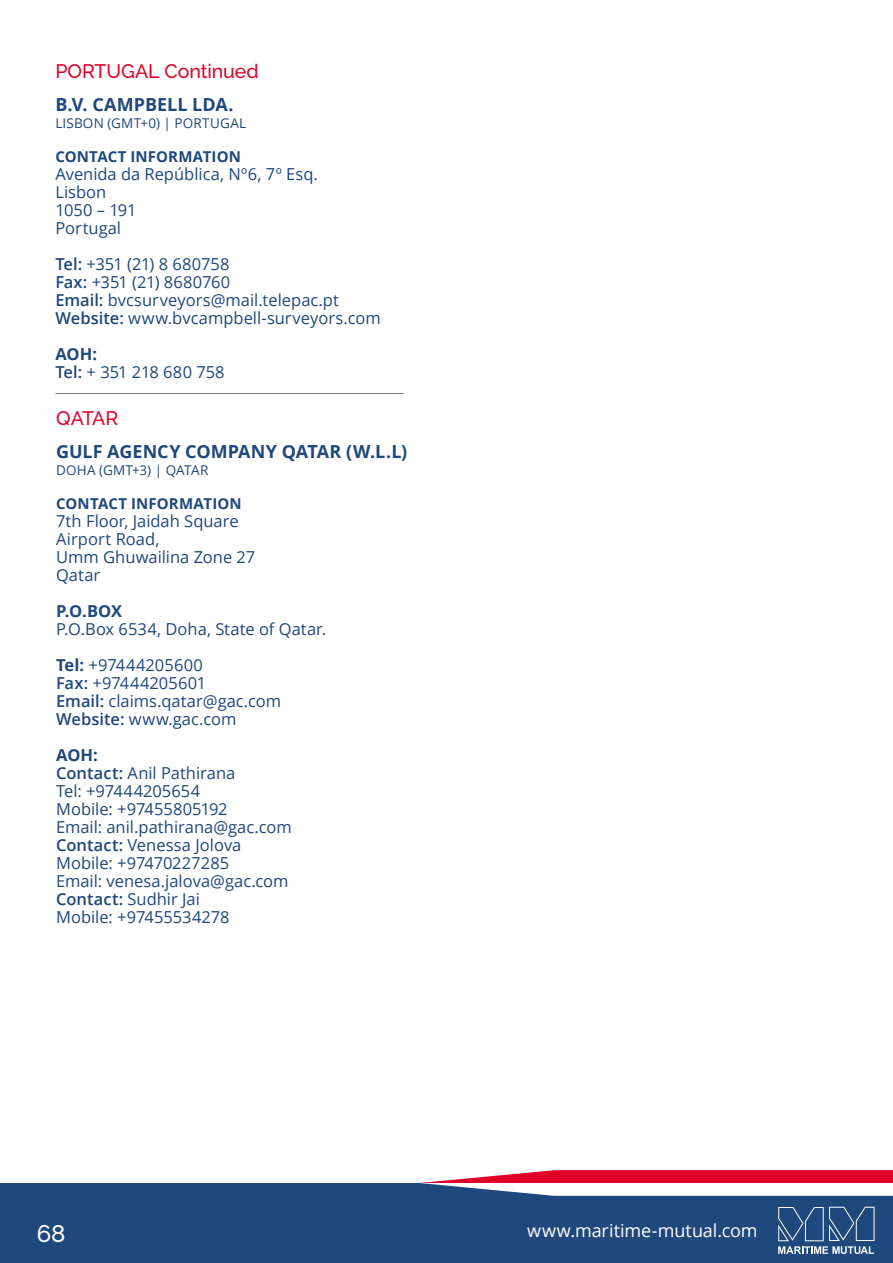
<style>
.page{position:relative;width:893px;height:1263px;background:#fff}
.page>*{position:absolute;margin:0;border:0;box-sizing:border-box;transform-origin:0 0}
.t1{font:500 24px "Raleway";color:#fff}
.body-copy{font:500 19.5px "Raleway";letter-spacing:-.005em;color:#e20029}
.body-copy-2{font:700 18px "Open Sans";color:#1f487c}
.t2{font:18px "Open Sans";letter-spacing:-.005em;color:#fff}
.body-copy-3{font:16.5px "Open Sans";color:#1f487c}
.body-copy-4{font:700 16.5px "Open Sans";letter-spacing:-.005em;color:#1f487c}
.body-copy-5{font:700 15px "Open Sans";letter-spacing:.01em;color:#1f487c}
.body-copy-6{font:13.5px "Open Sans";letter-spacing:.015em;color:#1f487c}
.s1{font-weight:600}
.s2{font-weight:700}
</style>
<div class="page">
<div style="left:0;top:1183px;width:893px;height:80px;background:#1f487c"></div>
<svg style="left:778px;top:1207px;width:96px;height:47px"></svg>
<svg style="left:420px;top:1170px;width:473px;height:26px;background:#e1849a"></svg>
<hr style="left:55px;top:393px;width:349px;height:1px;background:#787a7d">
<p class="body-copy" style="left:55px;top:60px;width:205px">PORTUGAL Continued</p>
<p class="body-copy-2" style="left:55px;top:92px;width:180px">B.V. CAMPBELL LDA.</p>
<p class="body-copy-6" style="left:55px;top:114px;width:192px">LISBON (GMT+0) | PORTUGAL</p>
<p class="body-copy-5" style="left:55px;top:146px;width:187px">CONTACT INFORMATION</p>
<p class="body-copy-3" style="left:55px;top:163px;width:264px">Avenida da República, Nº6, 7º Esq.</p>
<p class="body-copy-3" style="left:55px;top:181px;width:52px">Lisbon</p>
<p class="body-copy-3" style="left:55px;top:199px;width:83px">1050 – 191</p>
<p class="body-copy-3" style="left:55px;top:217px;width:67px">Portugal</p>
<p class="body-copy-3" style="left:55px;top:253px;width:176px"><span class="s1">Tel:</span> +351 (21) 8 680758</p>
<p class="body-copy-3" style="left:55px;top:271px;width:176px"><span class="s1">Fax:</span> +351 (21) 8680760</p>
<p class="body-copy-3" style="left:55px;top:289px;width:285px"><span class="s1">Email:</span> bvcsurveyors@mail.telepac.pt</p>
<p class="body-copy-3" style="left:55px;top:307px;width:327px"><span class="s1">Website:</span> www.bvcampbell-surveyors.com</p>
<p class="body-copy-4" style="left:55px;top:343px;width:43px">AOH:</p>
<p class="body-copy-3" style="left:55px;top:361px;width:171px"><span class="s1">Tel:</span> + 351 218 680 758</p>
<p class="body-copy" style="left:56px;top:407px;width:64px">QATAR</p>
<p class="body-copy-2" style="left:56px;top:439px;width:353px">GULF AGENCY COMPANY QATAR (W.L.L)</p>
<p class="body-copy-6" style="left:56px;top:460px;width:154px">DOHA (GMT+3) | QATAR</p>
<p class="body-copy-5" style="left:56px;top:493px;width:187px">CONTACT INFORMATION</p>
<p class="body-copy-3" style="left:56px;top:510px;width:184px">7th Floor, Jaidah Square</p>
<p class="body-copy-3" style="left:56px;top:528px;width:105px">Airport Road,</p>
<p class="body-copy-3" style="left:56px;top:546px;width:201px">Umm Ghuwailina Zone 27</p>
<p class="body-copy-3" style="left:56px;top:564px;width:46px">Qatar</p>
<p class="body-copy-4" style="left:56px;top:599px;width:67px">P.O.BOX</p>
<p class="body-copy-3" style="left:56px;top:618px;width:271px">P.O.Box 6534, Doha, State of Qatar.</p>
<p class="body-copy-3" style="left:56px;top:654px;width:148px"><span class="s2">Tel:</span> +97444205600</p>
<p class="body-copy-3" style="left:56px;top:672px;width:152px"><span class="s1">Fax:</span> +97444205601</p>
<p class="body-copy-3" style="left:56px;top:690px;width:227px"><span class="s1">Email:</span> claims.qatar@gac.com</p>
<p class="body-copy-3" style="left:56px;top:708px;width:182px"><span class="s1">Website:</span> www.gac.com</p>
<p class="body-copy-4" style="left:56px;top:743px;width:43px">AOH:</p>
<p class="body-copy-3" style="left:56px;top:762px;width:181px"><span class="s1">Contact:</span> Anil Pathirana</p>
<p class="body-copy-3" style="left:56px;top:780px;width:146px">Tel: +97444205654</p>
<p class="body-copy-3" style="left:56px;top:798px;width:173px">Mobile: +97455805192</p>
<p class="body-copy-3" style="left:56px;top:816px;width:237px">Email: anil.pathirana@gac.com</p>
<p class="body-copy-3" style="left:56px;top:834px;width:187px"><span class="s1">Contact:</span> Venessa Jolova</p>
<p class="body-copy-3" style="left:56px;top:852px;width:175px">Mobile: +97470227285</p>
<p class="body-copy-3" style="left:56px;top:870px;width:234px">Email: venesa.jalova@gac.com</p>
<p class="body-copy-3" style="left:56px;top:888px;width:145px"><span class="s1">Contact:</span> Sudhir Jai</p>
<p class="body-copy-3" style="left:56px;top:906px;width:175px">Mobile: +97455534278</p>
<h1 class="t1" style="left:37px;top:1220px;width:30px">68</h1>
<p class="t2" style="left:527px;top:1218px;width:232px">www.maritime-mutual.com</p>
</div>
